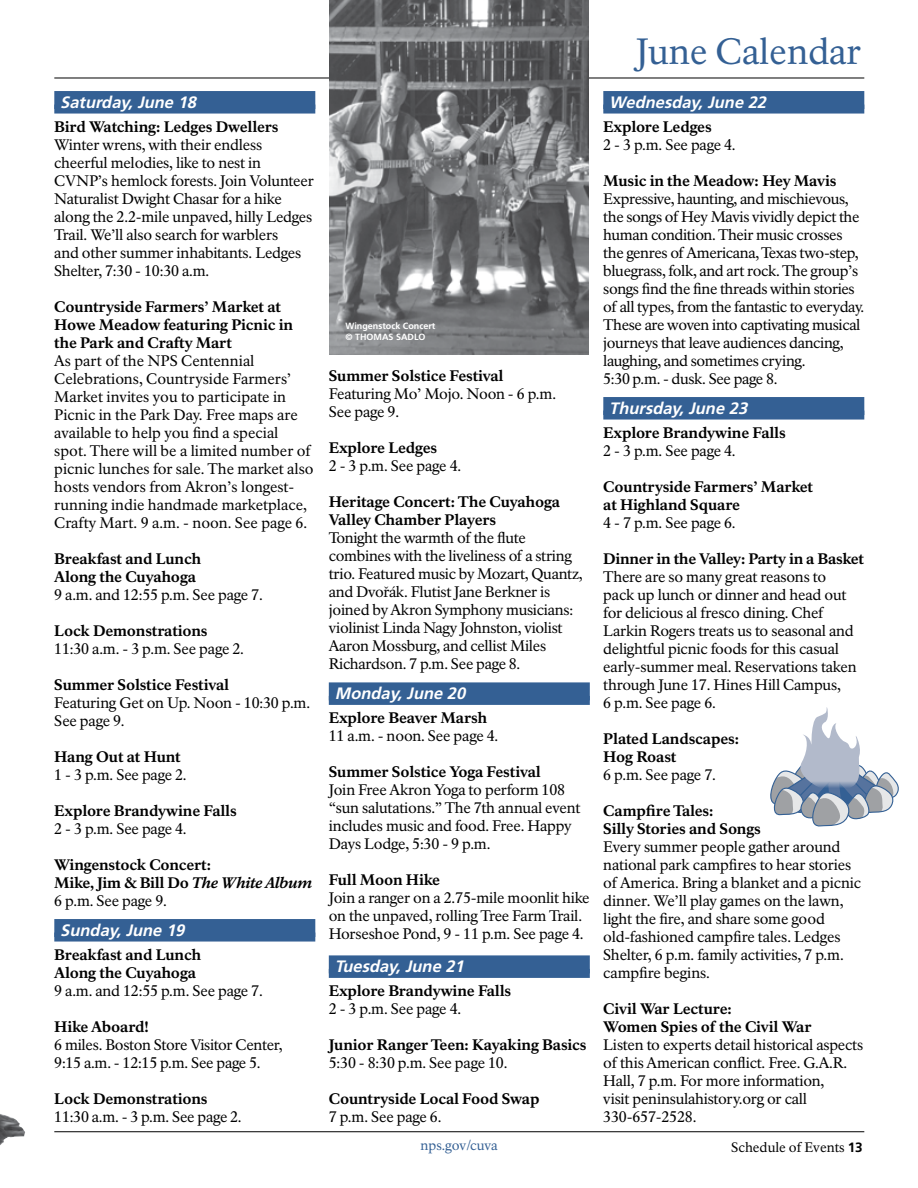
<style>
.page{position:relative;width:918px;height:1188px;background:#fff}
.page>*{position:absolute;margin:0;border:0;box-sizing:border-box;transform-origin:0 0}
.t1{font:36px "NPS Rawlinson OT";letter-spacing:-.005em;color:#346094}
.t2{font:italic 700 16.5px "Frutiger LT Std";color:#fff}
.t3{font:15px/18px "NPS Rawlinson OT";letter-spacing:-.015em;color:#000}
.t4{font:800 15px/18px "NPS Rawlinson OT";letter-spacing:-.01em;color:#000}
.t5{font:15px/18px "NPS Rawlinson OT";letter-spacing:.005em;color:#000}
.t6{font:13.5px "NPS Rawlinson OT";color:#000}
.t7{font:13.5px "NPS Rawlinson OT";letter-spacing:-.01em;color:#346094}
.t8{font:700 9px/10.8px "Frutiger LT Std";color:#fff}
.s1{font-style:italic}
.s2{font-weight:400}
.s3{font-family:"Frutiger LT Std";font-weight:700}
</style>
<div class="page">
<hr style="left:54px;top:1131px;width:810px;height:1px;background:#000">
<hr style="left:54px;top:78px;width:810px;height:1px;background:#000">
<div style="left:54px;top:91px;width:261px;height:18px;background:#346094"></div>
<div style="left:54px;top:105px;width:261px;height:9px;background:#346094"></div>
<div style="left:54px;top:919px;width:261px;height:18px;background:#346094"></div>
<div style="left:54px;top:933px;width:261px;height:9px;background:#346094"></div>
<div style="left:329px;top:682px;width:261px;height:18px;background:#346094"></div>
<div style="left:329px;top:696px;width:261px;height:9px;background:#346094"></div>
<div style="left:329px;top:955px;width:261px;height:18px;background:#346094"></div>
<div style="left:329px;top:969px;width:261px;height:9px;background:#346094"></div>
<div style="left:603px;top:91px;width:261px;height:18px;background:#346094"></div>
<div style="left:603px;top:105px;width:261px;height:9px;background:#346094"></div>
<div style="left:603px;top:397px;width:261px;height:18px;background:#346094"></div>
<div style="left:603px;top:411px;width:261px;height:9px;background:#346094"></div>
<img style="left:330px;top:0;width:258px;height:354px">
<img style="left:0;top:1114px;width:25px;height:31px">
<svg style="left:770px;top:707px;width:129px;height:120px"></svg>
<p class="t2" style="left:60px;top:92px;width:141px">Saturday,June 18</p>
<p class="t4" style="left:54px;top:118px;width:226px">Bird Watching: Ledges Dwellers</p>
<p class="t3" style="left:54px;top:136px;width:261px">Winter wrens, with their endless cheerful melodies, like to nest in CVNP’s hemlock forests. Join Volunteer Naturalist Dwight Chasar for a hike along the 2.2-mile unpaved, hilly Ledges Trail. We’ll also search for warblers<br>and other summer inhabitants. Ledges Shelter, 7:30 - 10:30 a.m.</p>
<p class="t4" style="left:54px;top:298px;width:240px">Countryside Farmers’ Market at<br>Howe Meadow featuring Picnic in the Park and Crafty Mart</p>
<p class="t5" style="left:54px;top:352px;width:261px">As part of the NPS Centennial Celebrations, Countryside Farmers’ Market invites you to participate in Picnic in the Park Day. Free maps are available to help you find a special spot. There will be a limited number of picnic lunches for sale. The market also hosts vendors from Akron’s longest&shy;running indie handmade marketplace, Crafty Mart. 9 a.m. - noon. See page 6.</p>
<p class="t4" style="left:54px;top:550px;width:148px">Breakfast and Lunch<br>Along the Cuyahoga</p>
<p class="t3" style="left:54px;top:586px;width:210px">9 a.m. and 12:55 p.m. See page 7.</p>
<p class="t4" style="left:54px;top:622px;width:155px">Lock Demonstrations</p>
<p class="t3" style="left:54px;top:640px;width:191px">11:30 a.m. - 3 p.m. See page 2.</p>
<p class="t4" style="left:54px;top:676px;width:176px">Summer Solstice Festival</p>
<p class="t3" style="left:54px;top:694px;width:257px">Featuring Get on Up. Noon - 10:30 p.m.<br>See page 9.</p>
<p class="t4" style="left:54px;top:748px;width:128px">Hang Out at Hunt</p>
<p class="t3" style="left:54px;top:766px;width:134px">1 - 3 p.m. See page 2.</p>
<p class="t4" style="left:54px;top:802px;width:184px">Explore Brandywine Falls</p>
<p class="t3" style="left:54px;top:820px;width:134px">2 - 3 p.m. See page 4.</p>
<p class="t4" style="left:54px;top:856px;width:260px">Wingenstock Concert:<br>Mike, Jim &amp; Bill Do <span class="s1">The White Album<br></span><span class="s2">6 p.m. See page 9.</span></p>
<p class="t2" style="left:60px;top:920px;width:130px">Sunday,June 19</p>
<p class="t4" style="left:54px;top:946px;width:148px">Breakfast and Lunch<br>Along the Cuyahoga</p>
<p class="t3" style="left:54px;top:982px;width:210px">9 a.m. and 12:55 p.m. See page 7.</p>
<p class="t4" style="left:54px;top:1018px;width:96px">Hike Aboard!</p>
<p class="t3" style="left:54px;top:1036px;width:230px">6 miles. Boston Store Visitor Center,<br>9:15 a.m. - 12:15 p.m. See page 5.</p>
<p class="t4" style="left:54px;top:1090px;width:155px">Lock Demonstrations</p>
<p class="t3" style="left:54px;top:1108px;width:189px">11:30 a.m. - 3 p.m. See page 2.</p>
<p class="t8" style="left:345px;top:321px;width:91px">Wingenstock Concert © THOMAS SADLO</p>
<p class="t4" style="left:329px;top:367px;width:176px">Summer Solstice Festival</p>
<p class="t3" style="left:329px;top:385px;width:229px">Featuring Mo’ Mojo. Noon - 6 p.m.<br>See page 9.</p>
<p class="t4" style="left:329px;top:439px;width:110px">Explore Ledges</p>
<p class="t3" style="left:329px;top:457px;width:134px">2 - 3 p.m. See page 4.</p>
<p class="t4" style="left:329px;top:493px;width:233px">Heritage Concert: The Cuyahoga<br>Valley Chamber Players</p>
<p class="t3" style="left:329px;top:529px;width:255px">Tonight the warmth of the flute combines with the liveliness of a string trio. Featured music by Mozart, Quantz, and Dvořák. Flutist Jane Berkner is joined by Akron Symphony musicians: violinist Linda Nagy Johnston, violist Aaron Mossburg, and cellist Miles Richardson. 7 p.m. See page 8.</p>
<p class="t2" style="left:335px;top:683px;width:136px">Monday,June 20</p>
<p class="t4" style="left:329px;top:709px;width:160px">Explore Beaver Marsh</p>
<p class="t3" style="left:329px;top:727px;width:171px">11 a.m. - noon. See page 4.</p>
<p class="t4" style="left:329px;top:763px;width:213px">Summer Solstice Yoga Festival</p>
<p class="t3" style="left:329px;top:781px;width:253px">Join Free Akron Yoga to perform 108 “sun salutations.” The 7th annual event includes music and food. Free. Happy Days Lodge, 5:30 - 9 p.m.</p>
<p class="t4" style="left:329px;top:871px;width:113px">Full Moon Hike</p>
<p class="t3" style="left:329px;top:889px;width:262px">Join a ranger on a 2.75-mile moonlit hike on the unpaved, rolling Tree Farm Trail.<br>Horseshoe Pond, 9 - 11 p.m. See page 4.</p>
<p class="t2" style="left:335px;top:956px;width:135px">Tuesday,June 21</p>
<p class="t4" style="left:329px;top:982px;width:184px">Explore Brandywine Falls</p>
<p class="t3" style="left:329px;top:1000px;width:134px">2 - 3 p.m. See page 4.</p>
<p class="t4" style="left:329px;top:1036px;width:259px">Junior Ranger Teen: Kayaking Basics</p>
<p class="t3" style="left:329px;top:1054px;width:180px">5:30 - 8:30 p.m. See page 10.</p>
<p class="t4" style="left:329px;top:1090px;width:212px">Countryside Local Food Swap</p>
<p class="t3" style="left:329px;top:1108px;width:114px">7 p.m. See page 6.</p>
<h1 class="t1" style="left:636px;top:30px;width:227px">June Calendar</h1>
<p class="t2" style="left:609px;top:92px;width:162px">Wednesday,June 22</p>
<p class="t4" style="left:603px;top:118px;width:110px">Explore Ledges</p>
<p class="t3" style="left:603px;top:136px;width:134px">2 - 3 p.m. See page 4.</p>
<p class="t4" style="left:603px;top:172px;width:235px">Music in the Meadow: Hey Mavis</p>
<p class="t3" style="left:603px;top:190px;width:263px">Expressive, haunting, and mischievous, the songs of Hey Mavis vividly depict the human condition. Their music crosses the genres of Americana, Texas two-step, bluegrass, folk, and art rock. The group’s songs find the fine threads within stories of all types, from the fantastic to everyday.<br>These are woven into captivating musical journeys that leave audiences dancing, laughing, and sometimes crying.<br>5:30 p.m. - dusk. See page 8.</p>
<p class="t2" style="left:609px;top:398px;width:144px">Thursday,June 23</p>
<p class="t4" style="left:603px;top:424px;width:184px">Explore Brandywine Falls</p>
<p class="t3" style="left:603px;top:442px;width:134px">2 - 3 p.m. See page 4.</p>
<p class="t4" style="left:603px;top:478px;width:211px">Countryside Farmers’ Market at Highland Square</p>
<p class="t3" style="left:603px;top:514px;width:134px">4 - 7 p.m. See page 6.</p>
<p class="t4" style="left:603px;top:550px;width:262px">Dinner in the Valley: Party in a Basket</p>
<p class="t3" style="left:603px;top:568px;width:255px">There are so many great reasons to pack up lunch or dinner and head out for delicious al fresco dining. Chef Larkin Rogers treats us to seasonal and delightful picnic foods for this casual early-summer meal. Reservations taken through June 17. Hines Hill Campus,<br>6 p.m. See page 6.</p>
<p class="t4" style="left:603px;top:730px;width:138px">Plated Landscapes:<br>Hog Roast</p>
<p class="t3" style="left:603px;top:766px;width:114px">6 p.m. See page 7.</p>
<p class="t4" style="left:603px;top:802px;width:159px">Campfire Tales:<br>Silly Stories and Songs</p>
<p class="t3" style="left:603px;top:838px;width:259px">Every summer people gather around national park campfires to hear stories of America. Bring a blanket and a picnic dinner. We’ll play games on the lawn, light the fire, and share some good old-fashioned campfire tales. Ledges Shelter, 6 p.m. family activities, 7 p.m. campfire begins.</p>
<p class="t4" style="left:603px;top:1000px;width:210px">Civil War Lecture:<br>Women Spies of the Civil War</p>
<p class="t3" style="left:603px;top:1036px;width:262px">Listen to experts detail historical aspects of this American conflict. Free. G.A.R.<br>Hall, 7 p.m. For more information,<br>visit peninsulahistory.org or call 330-657-2528.</p>
<p class="t7" style="left:420px;top:1138px;width:79px">nps.gov/cuva</p>
<p class="t6" style="left:731px;top:1139px;width:133px">Schedule of Events <span class="s3">13</span></p>
</div>
